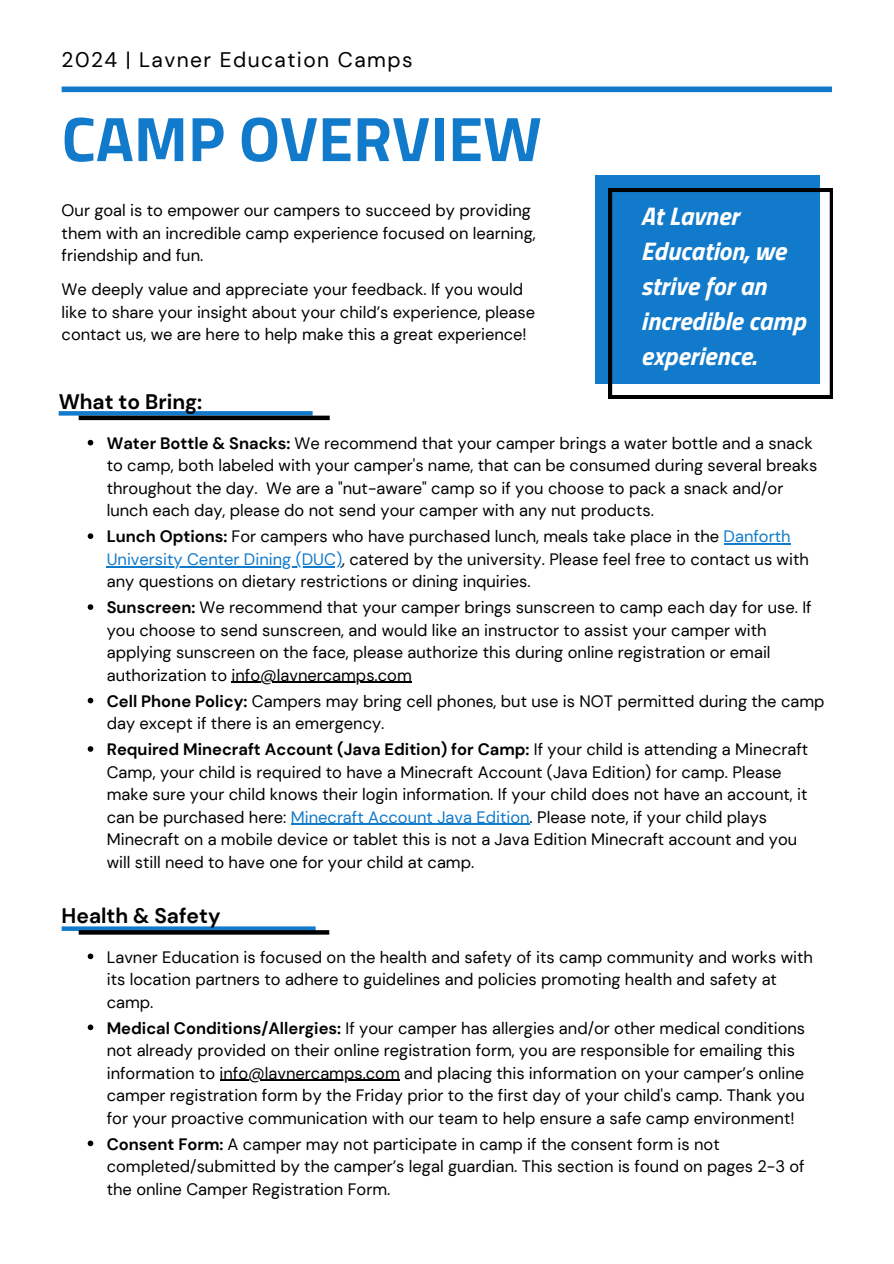
<style>
.page{position:relative;width:894px;height:1264px;background:#fff}
.page>*{position:absolute;margin:0;border:0;box-sizing:border-box;transform-origin:0 0}
.t1{font:700 63px "Titillium Web";color:#117aca}
.t2{font:italic 700 25.5px/34.8px "Titillium Web";color:#fff}
.t3{font:21px "DM Sans";letter-spacing:.07em;color:#000}
.t4{font:700 21px "DM Sans";color:#000}
.t5{font:16.5px/22.5px "DM Sans";color:#000}
.s1{font-weight:700}
.s2{color:#117aca}
</style>
<div class="page">
<div style="left:62px;top:86px;width:769px;height:6px;background:#117aca"></div>
<div style="left:594px;top:176px;width:225px;height:208px;background:#117aca"></div>
<svg style="left:608px;top:189px;width:224px;height:209px"></svg>
<svg style="left:59px;top:411px;width:253px;height:4px"></svg>
<div style="left:79px;top:415px;width:250px;height:5px;background:#000"></div>
<svg style="left:88px;top:440px;width:5px;height:5px"></svg>
<svg style="left:62px;top:926px;width:253px;height:4px"></svg>
<svg style="left:79px;top:930px;width:250px;height:4px"></svg>
<svg style="left:88px;top:604px;width:5px;height:6px"></svg>
<hr style="left:231px;top:682px;width:180px;height:1px;background:#000">
<svg style="left:88px;top:697px;width:5px;height:6px"></svg>
<svg style="left:88px;top:746px;width:5px;height:5px"></svg>
<hr style="left:291px;top:823px;width:238px;height:2px;background:#117aca">
<svg style="left:88px;top:1024px;width:5px;height:6px"></svg>
<hr style="left:223px;top:1079px;width:176px;height:1px;background:#000">
<svg style="left:88px;top:953px;width:5px;height:6px"></svg>
<svg style="left:88px;top:1140px;width:5px;height:6px"></svg>
<svg style="left:88px;top:533px;width:5px;height:6px"></svg>
<hr style="left:723px;top:543px;width:67px;height:1px;background:#117aca">
<hr style="left:107px;top:566px;width:235px;height:1px;background:#117aca">
<h4 class="t3" style="left:62px;top:46px;width:352px">2024 | Lavner Education Camps</h4>
<p class="t1" style="left:62px;top:90px;width:481px">CAMP OVERVIEW</p>
<p class="t5" style="left:62px;top:199px;width:475px">Our goal is to empower our campers to succeed by providing them with an incredible camp experience focused on learning, friendship and fun.</p>
<p class="t5" style="left:62px;top:278px;width:475px">We deeply value and appreciate your feedback. If you would like to share your insight about your child’s experience, please contact us, we are here to help make this a great experience!</p>
<p class="t2" style="left:640px;top:198px;width:166px">At Lavner<br>Education, we strive for an incredible camp experience.</p>
<h3 class="t4" style="left:59px;top:388px;width:145px">What to Bring:</h3>
<h2 class="t5" style="left:107px;top:432px;width:712px"><span class="s1">Water Bottle &amp; Snacks:</span> We recommend that your camper brings a water bottle and a snack to camp, both labeled with your camper's name, that can be consumed during several breaks throughout the day. We are a "nut-aware" camp so if you choose to pack a snack and/or lunch each day, please do not send your camper with any nut products.</h2>
<p class="t5" style="left:107px;top:525px;width:703px"><span class="s1">Lunch Options:</span> For campers who have purchased lunch, meals take place in the <span class="s2">Danforth<br>University Center Dining (DUC)</span>, catered by the university. Please feel free to contact us with any questions on dietary restrictions or dining inquiries.</p>
<p class="t5" style="left:107px;top:596px;width:706px"><span class="s1">Sunscreen:</span> We recommend that your camper brings sunscreen to camp each day for use. If you choose to send sunscreen, and would like an instructor to assist your camper with applying sunscreen on the face, please authorize this during online registration or email authorization to info@lavnercamps.com</p>
<p class="t5" style="left:107px;top:690px;width:719px"><span class="s1">Cell Phone Policy:</span> Campers may bring cell phones, but use is NOT permitted during the camp day except if there is an emergency.</p>
<p class="t5" style="left:107px;top:738px;width:702px"><span class="s1">Required Minecraft Account (Java Edition) for Camp:</span> If your child is attending a Minecraft Camp, your child is required to have a Minecraft Account (Java Edition) for camp. Please make sure your child knows their login information. If your child does not have an account, it can be purchased here: <span class="s2">Minecraft Account Java Edition</span>. Please note, if your child plays Minecraft on a mobile device or tablet this is not a Java Edition Minecraft account and you will still need to have one for your child at camp.</p>
<p class="t4" style="left:62px;top:902px;width:160px">Health &amp; Safety</p>
<p class="t5" style="left:107px;top:945px;width:707px">Lavner Education is focused on the health and safety of its camp community and works with its location partners to adhere to guidelines and policies promoting health and safety at camp.</p>
<h3 class="t5" style="left:107px;top:1016px;width:699px"><span class="s1">Medical Conditions/Allergies:</span> If your camper has allergies and/or other medical conditions not already provided on their online registration form, you are responsible for emailing this information to info@lavnercamps.com and placing this information on your camper’s online</h3>
<p class="t5" style="left:107px;top:1084px;width:699px">camper registration form by the Friday prior to the first day of your child's camp. Thank you for your proactive communication with our team to help ensure a safe camp environment!</p>
<p class="t5" style="left:107px;top:1132px;width:699px"><span class="s1">Consent Form:</span> A camper may not participate in camp if the consent form is not completed/submitted by the camper’s legal guardian. This section is found on pages 2-3 of the online Camper Registration Form.</p>
</div>
